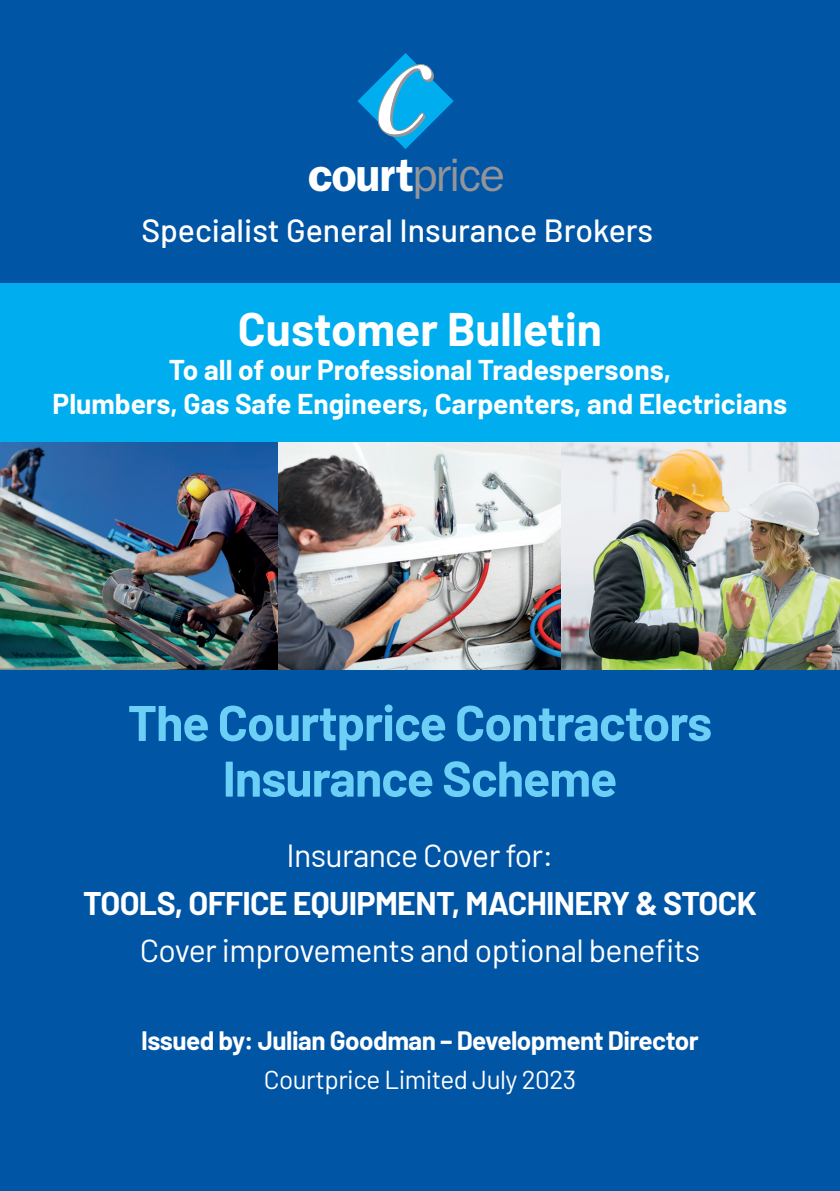
<style>
.page{position:relative;width:840px;height:1191px;background:#fff}
.page>*{position:absolute;margin:0;border:0;box-sizing:border-box;transform-origin:0 0}
.t1{font:700 50px/55.6px "Barlow";letter-spacing:-.02em;color:#6bcff6;text-align:center}
.t2{font:600 47px "Franklin Gothic";letter-spacing:-.035em;color:#fff}
.t3{font:700 46px "Barlow";color:#fff}
.t4{font:32px "Barlow";letter-spacing:-.02em;color:#fff}
.t5{font:700 32px "Barlow";letter-spacing:-.02em;color:#fff}
.t6{font:500 32px "Barlow";color:#fff}
.t7{font:700 28px/34px "Barlow";color:#fff;text-align:center}
.t8{font:700 26px "Barlow";letter-spacing:-.02em;color:#fff}
.t9{font:26px "Barlow";letter-spacing:-.02em;color:#fff}
.s1{font-weight:400;color:#939598}
</style>
<div class="page">
<div style="left:0;top:0;width:839px;height:1191px;background:#0155a5"></div>
<svg style="left:357px;top:53px;width:96px;height:96px"></svg>
<div style="left:0;top:283px;width:839px;height:159px;background:#00aeef"></div>
<img style="left:0;top:442px;width:839px;height:227px">
<h2 class="t2" style="left:308px;top:147px;width:199px">court<span class="s1">price</span></h2>
<p class="t6" style="left:141px;top:207px;width:513px">Specialist General Insurance Brokers</p>
<h3 class="t3" style="left:238px;top:295px;width:365px">Customer Bulletin</h3>
<p class="t7" style="left:53px;top:351px;width:735px">To all of our Professional Tradespersons,<br>Plumbers, Gas Safe Engineers, Carpenters, and Electricians</p>
<h1 class="t1" style="left:128px;top:691px;width:585px">The Courtprice Contractors<br>Insurance Scheme</h1>
<p class="t4" style="left:286px;top:832px;width:268px">Insurance Cover for:</p>
<p class="t5" style="left:83px;top:879px;width:674px">TOOLS, OFFICE EQUIPMENT, MACHINERY &amp; STOCK</p>
<p class="t4" style="left:140px;top:927px;width:561px">Cover improvements and optional benefits</p>
<p class="t8" style="left:141px;top:1021px;width:559px">Issued by: Julian Goodman – Development Director</p>
<p class="t9" style="left:264px;top:1061px;width:313px">Courtprice Limited July 2023</p>
</div>
